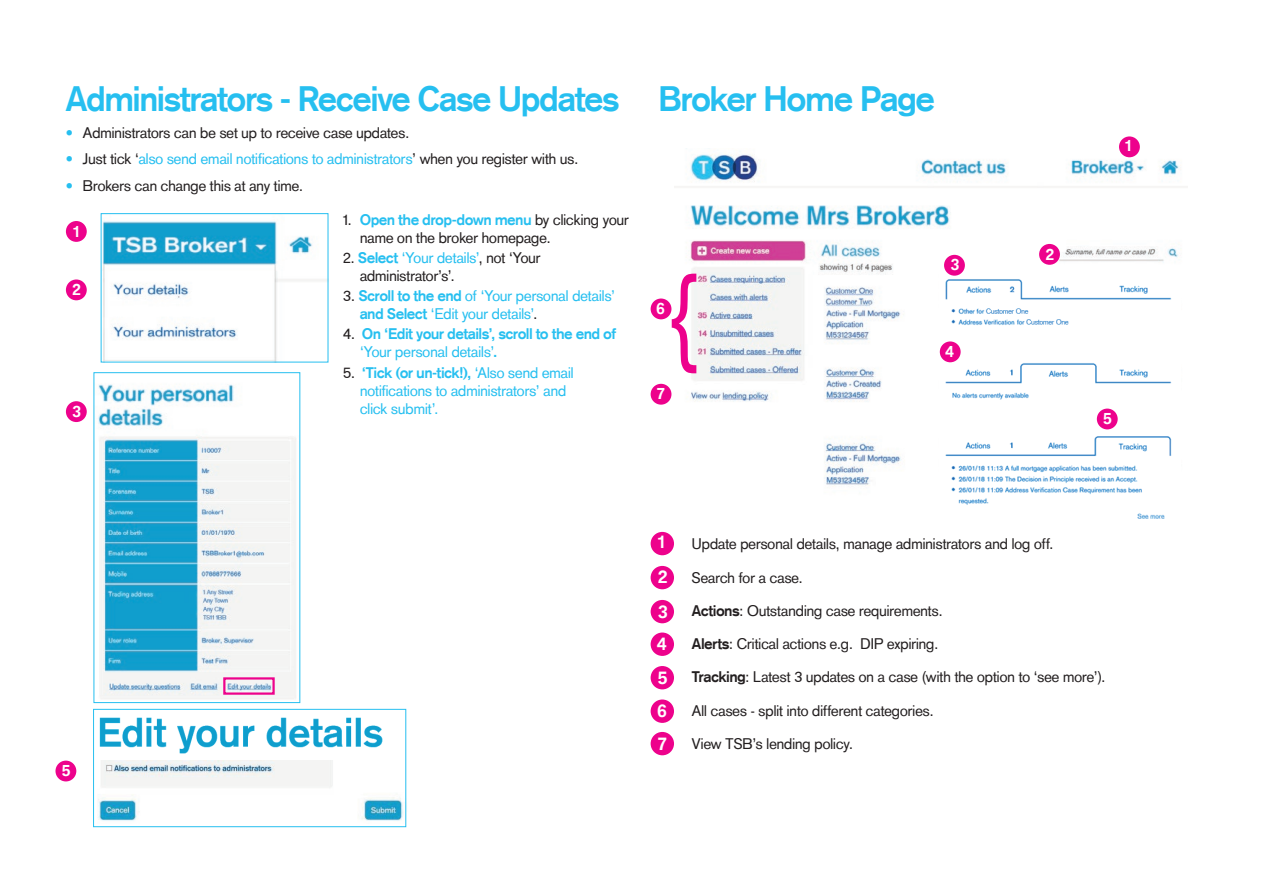
<style>
.page{position:relative;width:1263px;height:893px;background:#fff}
.page>*{position:absolute;margin:0;border:0;box-sizing:border-box;transform-origin:0 0}
.t1{font:106.2px "Arial Narrow";color:#ed028c}
.Title_Headline_18_21{font:700 34.5px "Basic Commercialfor TSB";color:#26bff0}
.Page_Headline_24_28{font:700 34.5px "Basic Commercialfor TSB";letter-spacing:-.005em;color:#26bff0}
.Body_Copy_10_12{font:700 18px "Basic Commercialfor TSB";color:#fff}
.Body_Copy_10_12-2{font:700 16.05px "Basic Commercialfor TSB";color:#fff}
.Body_Copy_10_12-3{font:15px "Basic Commercialfor TSB";letter-spacing:.005em;color:#231f20}
.BodyCopy_Numbers_10{font:15px/18px "Basic Commercialfor TSB";letter-spacing:.005em;color:#26bff0}
.BodyCopy_Numbers_10-2{font:15px/18px "Basic Commercialfor TSB";letter-spacing:.005em;color:#231f20}
.BodyCopy_Numbers_10-3{font:700 15px/18px "Basic Commercialfor TSB";letter-spacing:.005em;color:#26bff0}
.s1{color:#26bff0}
.s2{color:#231f20}
.s3{font-weight:700;color:#26bff0}
.s4{font-weight:700}
.s5{font-weight:400;color:#231f20}
.s6{font-weight:400}
</style>
<div class="page">
<img style="left:674px;top:150px;width:514px;height:336px">
<div style="left:651px;top:299px;width:20px;height:20px;background:#ed028c;border-radius:50%"></div>
<div style="left:651px;top:384px;width:20px;height:21px;background:#ed028c;border-radius:50%"></div>
<div style="left:651px;top:532px;width:23px;height:23px;background:#ed028c;border-radius:50%"></div>
<div style="left:651px;top:566px;width:23px;height:23px;background:#ed028c;border-radius:50%"></div>
<div style="left:651px;top:600px;width:23px;height:23px;background:#ed028c;border-radius:50%"></div>
<div style="left:651px;top:632px;width:23px;height:24px;background:#ed028c;border-radius:50%"></div>
<div style="left:651px;top:666px;width:23px;height:23px;background:#ed028c;border-radius:50%"></div>
<div style="left:651px;top:699px;width:23px;height:24px;background:#ed028c;border-radius:50%"></div>
<div style="left:651px;top:732px;width:23px;height:23px;background:#ed028c;border-radius:50%"></div>
<img style="left:940px;top:274px;width:240px;height:245px">
<div style="left:1119px;top:136px;width:21px;height:21px;background:#ed028c;border-radius:50%"></div>
<div style="left:1039px;top:244px;width:21px;height:21px;background:#ed028c;border-radius:50%"></div>
<div style="left:944px;top:255px;width:21px;height:21px;background:#ed028c;border-radius:50%"></div>
<div style="left:940px;top:341px;width:21px;height:21px;background:#ed028c;border-radius:50%"></div>
<div style="left:1097px;top:409px;width:21px;height:20px;background:#ed028c;border-radius:50%"></div>
<img style="left:103px;top:221px;width:223px;height:139px">
<div style="left:101px;top:213px;width:227px;height:149px;border:1px solid #26bff0"></div>
<img style="left:98px;top:384px;width:198px;height:315px">
<div style="left:94px;top:372px;width:206px;height:331px;border:1px solid #26bff0"></div>
<img style="left:99px;top:717px;width:284px;height:37px">
<img style="left:361px;top:792px;width:46px;height:32px">
<img style="left:98px;top:761px;width:235px;height:60px">
<div style="left:66px;top:221px;width:21px;height:21px;background:#ed028c;border-radius:50%"></div>
<div style="left:66px;top:279px;width:21px;height:21px;background:#ed028c;border-radius:50%"></div>
<div style="left:66px;top:401px;width:21px;height:21px;background:#ed028c;border-radius:50%"></div>
<div style="left:223px;top:677px;width:52px;height:18px;border:2px solid #ed028c"></div>
<div style="left:55px;top:761px;width:21px;height:20px;background:#ed028c;border-radius:50%"></div>
<div style="left:93px;top:709px;width:313px;height:118px;border:1px solid #26bff0"></div>
<p class="Title_Headline_18_21" style="left:66px;top:79px;width:554px">Administrators - Receive Case Updates</p>
<p class="Page_Headline_24_28" style="left:659px;top:79px;width:277px">Broker Home Page</p>
<p class="BodyCopy_Numbers_10-2" style="left:66px;top:123px;width:345px"><span class="s1">•</span> Administrators can be set up to receive case updates.</p>
<p class="BodyCopy_Numbers_10" style="left:66px;top:150px;width:514px">• <span class="s2">Just tick ‘</span>also send email notifications to administrators<span class="s2">’ when you register with us.</span></p>
<p class="BodyCopy_Numbers_10-2" style="left:66px;top:176px;width:239px"><span class="s1">•</span> Brokers can change this at any time.</p>
<p class="Body_Copy_10_12-2" style="left:74px;top:222px;width:7px">1</p>
<p class="Body_Copy_10_12-2" style="left:73px;top:280px;width:10px">2</p>
<p class="Body_Copy_10_12-2" style="left:73px;top:402px;width:10px">3</p>
<p class="BodyCopy_Numbers_10-2" style="left:360px;top:211px;width:270px;text-indent:-17px">1. <span class="s3">Open the drop-down menu</span> by clicking your name on the broker homepage.</p>
<p class="BodyCopy_Numbers_10-2" style="left:360px;top:249px;width:182px;text-indent:-17px">2. <span class="s3">Select</span> <span class="s1">‘Your details’</span>, not ‘Your administrator’s’.</p>
<p class="BodyCopy_Numbers_10" style="left:360px;top:287px;width:256px;text-indent:-17px"><span class="s2">3.</span> <span class="s4">Scroll to the end</span> of ‘Your personal details’ <span class="s4">and Select</span> ‘Edit your details’<span class="s2">.</span></p>
<p class="BodyCopy_Numbers_10-3" style="left:360px;top:325px;width:257px;text-indent:-17px"><span class="s5">4.</span> On ‘Edit your details’, scroll to the end of <span class="s6">‘Your personal details’</span>.</p>
<p class="BodyCopy_Numbers_10" style="left:360px;top:363px;width:215px;text-indent:-17px"><span class="s2">5.</span> <span class="s4">‘Tick (or un-tick!),</span> ‘Also send email notifications to administrators’ and click submit’.</p>
<p class="t1" style="left:669px;top:236px;width:31px">{</p>
<p class="Body_Copy_10_12-2" style="left:657px;top:299px;width:10px">6</p>
<p class="Body_Copy_10_12-2" style="left:657px;top:384px;width:9px">7</p>
<p class="Body_Copy_10_12-2" style="left:951px;top:255px;width:10px">3</p>
<p class="Body_Copy_10_12-2" style="left:945px;top:342px;width:10px">4</p>
<p class="Body_Copy_10_12-2" style="left:1046px;top:244px;width:10px">2</p>
<p class="Body_Copy_10_12-2" style="left:1126px;top:136px;width:7px">1</p>
<p class="Body_Copy_10_12-2" style="left:1103px;top:409px;width:10px">5</p>
<p class="Body_Copy_10_12-2" style="left:62px;top:761px;width:10px">5</p>
<p class="Body_Copy_10_12" style="left:658px;top:531px;width:8px">1</p>
<p class="Body_Copy_10_12" style="left:658px;top:566px;width:11px">2</p>
<p class="Body_Copy_10_12" style="left:658px;top:600px;width:11px">3</p>
<p class="Body_Copy_10_12" style="left:657px;top:633px;width:11px">4</p>
<p class="Body_Copy_10_12" style="left:658px;top:667px;width:11px">5</p>
<p class="Body_Copy_10_12" style="left:657px;top:700px;width:11px">6</p>
<p class="Body_Copy_10_12" style="left:658px;top:732px;width:10px">7</p>
<p class="Body_Copy_10_12-3" style="left:692px;top:535px;width:363px">Update personal details, manage administrators and log off.</p>
<p class="Body_Copy_10_12-3" style="left:692px;top:568px;width:112px">Search for a case.</p>
<p class="Body_Copy_10_12-3" style="left:692px;top:602px;width:252px"><span class="s4">Actions</span>: Outstanding case requirements.</p>
<p class="Body_Copy_10_12-3" style="left:692px;top:635px;width:248px"><span class="s4">Alerts</span>: Critical actions e.g. DIP expiring.</p>
<p class="Body_Copy_10_12-3" style="left:692px;top:668px;width:415px"><span class="s4">Tracking</span>: Latest 3 updates on a case (with the option to ‘see more’).</p>
<p class="Body_Copy_10_12-3" style="left:692px;top:701px;width:243px">All cases - split into different categories.</p>
<p class="Body_Copy_10_12-3" style="left:692px;top:735px;width:163px">View TSB’s lending policy.</p>
</div>
